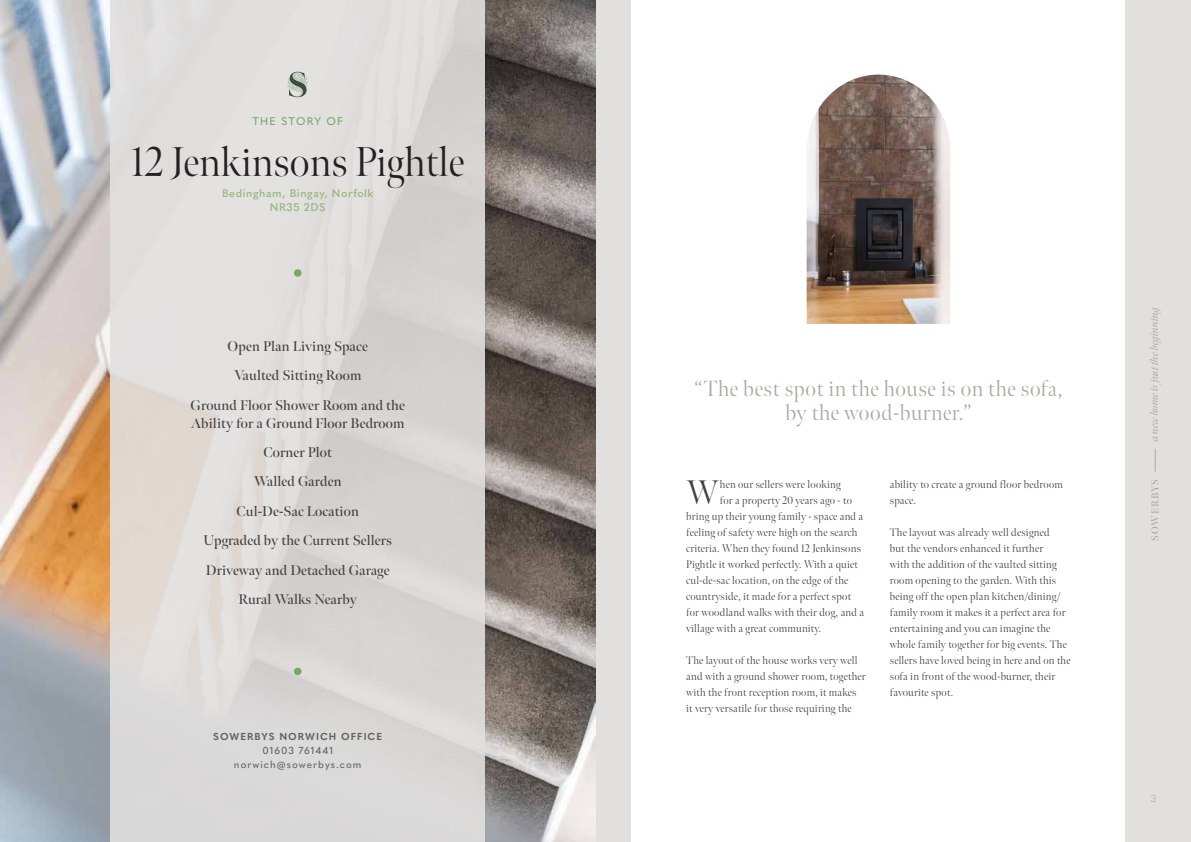
<style>
.page{position:relative;width:1191px;height:842px;background:#fff}
.page>*{position:absolute;margin:0;border:0;box-sizing:border-box;transform-origin:0 0}
.t1{font:300 41.5px "Meno Banner";color:#222223}
.t2{font:300 34px "Meno Banner";color:#434141}
.t3{font:300 22px/24px "Meno Banner";letter-spacing:.025em;color:#ada8a0;text-align:center}
.t4{font:600 14px/29.3px "Meno Banner";letter-spacing:.01em;color:#434141;text-align:center}
.t5{font:300 11px/16px "Meno Banner";letter-spacing:.02em;color:#434141}
.t6{font:600 11px/14px "Quasimoda";letter-spacing:.05em;color:#96ba81;text-align:center}
.t7{font:italic 11px "Meno Banner";letter-spacing:-.01em;color:#ada8a0}
.t8{font:500 11px "Quasimoda";letter-spacing:.1em;color:#76aa62}
.t9{font:500 10px/14px "Quasimoda";letter-spacing:.1em;color:#5e6662;text-align:center}
.t10{font:700 10px "Quasimoda";letter-spacing:.1em;color:#5e6662}
.t11{font:600 10px "Meno Banner";letter-spacing:.08em;color:#ada8a0}
.t12{font:300 10px "Quasimoda";color:#ada8a0}
</style>
<div class="page">
<div style="left:595px;top:0;width:596px;height:842px;background:#e2e0df"></div>
<svg style="left:1155px;top:449px;width:1px;height:22px"></svg>
<img style="left:0;top:0;width:595px;height:842px">
<div style="left:111px;top:0;width:374px;height:842px;background:#e2e0df"></div>
<div style="left:294px;top:269px;width:7px;height:8px;background:#76aa62;border-radius:50%"></div>
<div style="left:294px;top:668px;width:7px;height:7px;background:#76aa62;border-radius:50%"></div>
<svg style="left:287px;top:72px;width:21px;height:25px"></svg>
<div style="left:631px;top:0;width:494px;height:842px;background:#fff"></div>
<img style="left:806px;top:75px;width:144px;height:249px">
<p class="t8" style="left:252px;top:113px;width:92px">THE STORY OF</p>
<h1 class="t1" style="left:131px;top:137px;width:335px">12 Jenkinsons Pightle</h1>
<p class="t6" style="left:222px;top:186px;width:153px">Bedingham, Bingay, Norfolk<br>NR35 2DS</p>
<p class="t4" style="left:191px;top:332px;width:216px">Open Plan Living Space<br>Vaulted Sitting Room<br>Ground Floor Shower Room and the</p>
<p class="t4" style="left:191px;top:408px;width:215px">Ability for a Ground Floor Bedroom<br>Corner Plot<br>Walled Garden<br>Cul-De-Sac Location<br>Upgraded by the Current Sellers<br>Driveway and Detached Garage<br>Rural Walks Nearby</p>
<p class="t10" style="left:213px;top:728px;width:170px">SOWERBYS NORWICH OFFICE</p>
<p class="t9" style="left:234px;top:742px;width:129px">01603 761441 norwich@sowerbys.com</p>
<h3 class="t3" style="left:694px;top:377px;width:370px">“The best spot in the house is on the sofa, by the wood-burner.”</h3>
<h2 class="t2" style="left:686px;top:472px;width:34px">W</h2>
<p class="t5" style="left:720px;top:477px;width:122px">hen our sellers were looking</p>
<p class="t5" style="left:720px;top:493px;width:134px">for a property 20 years ago - to</p>
<p class="t5" style="left:686px;top:509px;width:178px">bring up their young family - space and a</p>
<p class="t5" style="left:686px;top:525px;width:173px">feeling of safety were high on the search</p>
<p class="t5" style="left:686px;top:541px;width:176px">criteria. When they found 12 Jenkinsons</p>
<p class="t5" style="left:686px;top:557px;width:173px">Pightle it worked perfectly. With a quiet</p>
<p class="t5" style="left:686px;top:573px;width:163px">cul-de-sac location, on the edge of the</p>
<p class="t5" style="left:686px;top:589px;width:166px">countryside, it made for a perfect spot</p>
<p class="t5" style="left:686px;top:605px;width:179px">for woodland walks with their dog, and a</p>
<p class="t5" style="left:686px;top:621px;width:136px">village with a great community.</p>
<p class="t5" style="left:686px;top:653px;width:181px">The layout of the house works very well and with a ground shower room, together with the front reception room, it makes<br>it very versatile for those requiring the</p>
<p class="t5" style="left:889px;top:477px;width:175px">ability to create a ground floor bedroom space.</p>
<p class="t5" style="left:889px;top:525px;width:182px">The layout was already well designed<br>but the vendors enhanced it further<br>with the addition of the vaulted sitting room opening to the garden. With this being off the open plan kitchen/dining/ family room it makes it a perfect area for entertaining and you can imagine the whole family together for big events. The sellers have loved being in here and on the sofa in front of the wood-burner, their favourite spot.</p>
<p class="t7" style="left:1147px;top:441px;width:138px;rotate:-90deg">a new home is just the beginning</p>
<p class="t11" style="left:1149px;top:541px;width:63px;rotate:-90deg">SOWERBYS</p>
<p class="t12" style="left:1150px;top:791px;width:7px">3</p>
</div>
